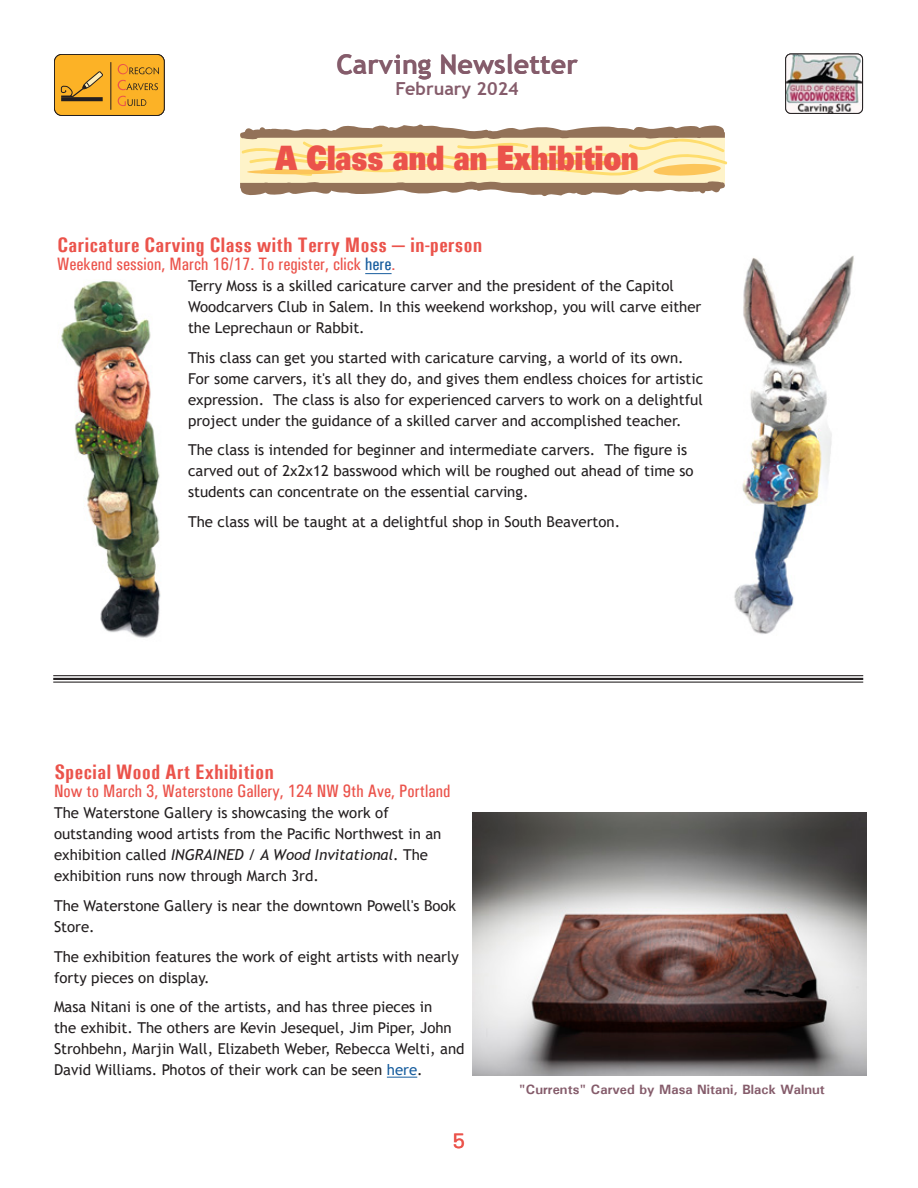
<style>
.page{position:relative;width:918px;height:1188px;background:#fff}
.page>*{position:absolute;margin:0;border:0;box-sizing:border-box;transform-origin:0 0}
.OCG_Heading{font:900 33.75px "Univers LT";color:#eb534b;scale:.8 1}
.t1{font:700 27px "Trebuchet MS";color:#855c6b}
.OCG_H2{font:700 21px "Pt Utah Condensed";color:#eb534b}
.t2{font:21px "Utah";color:#eb534b}
.OCG_H3{font:18px "Pt Utah Condensed";color:#eb534b}
.t3{font:700 18px "Trebuchet MS";color:#855c6b}
.OCG_Body{font:15px/21px "Trebuchet MS";color:#231f20}
.OCG_Caption{font:700 13.5px "Utah";color:#855c6b}
.s1{color:#175d9e}
.s2{font-style:italic}
</style>
<div class="page">
<img style="left:786px;top:54px;width:77px;height:59px">
<div style="left:54px;top:54px;width:110px;height:61px;background:#fcb226;border-radius:7px"></div>
<div style="left:54px;top:54px;width:111px;height:62px;border:1px solid #231f20;border-radius:7px"></div>
<hr style="left:110px;top:62px;width:1px;height:48px;background:#231f20">
<hr style="left:61px;top:97px;width:42px;height:4px;background:#231f20">
<svg style="left:61px;top:71px;width:42px;height:28px"></svg>
<svg style="left:118px;top:64px;width:41px;height:10px"></svg>
<svg style="left:118px;top:80px;width:40px;height:10px"></svg>
<svg style="left:118px;top:96px;width:28px;height:10px"></svg>
<div style="left:785px;top:54px;width:78px;height:60px;border:1px solid #231f20;border-radius:5px"></div>
<svg style="left:240px;top:124px;width:488px;height:72px;background:#e1cda3"></svg>
<svg style="left:365px;top:273px;width:27px;height:1px"></svg>
<img style="left:61px;top:281px;width:100px;height:357px">
<img style="left:734px;top:256px;width:120px;height:378px">
<hr style="left:387px;top:1077px;width:30px;height:1px;background:#175d9e">
<img style="left:472px;top:812px;width:395px;height:263px">
<hr style="left:53px;top:675px;width:810px;height:1px;background:#231f20">
<hr style="left:53px;top:678px;width:810px;height:2px;background:#231f20">
<hr style="left:53px;top:682px;width:810px;height:1px;background:#231f20">
<h2 class="t1" style="left:336px;top:47px;width:243px">Carving Newsletter</h2>
<p class="t3" style="left:396px;top:78px;width:125px">February 2024</p>
<p class="OCG_Heading" style="left:276px;top:135px;width:456px">A Class and an Exhibition</p>
<p class="OCG_H2" style="left:57px;top:232px;width:427px">Caricature Carving Class with Terry Moss — in-person</p>
<p class="OCG_H3" style="left:57px;top:254px;width:340px">Weekend session, March 16/17. To register, click <span class="s1">here</span>.</p>
<p class="OCG_Body" style="left:188px;top:275px;width:515px">Terry Moss is a skilled caricature carver and the president of the Capitol<br>Woodcarvers Club in Salem. In this weekend workshop, you will carve either the Leprechaun or Rabbit.</p>
<p class="OCG_Body" style="left:188px;top:347px;width:517px">This class can get you started with caricature carving, a world of its own.<br>For some carvers, it's all they do, and gives them endless choices for artistic expression. The class is also for experienced carvers to work on a delightful project under the guidance of a skilled carver and accomplished teacher.</p>
<p class="OCG_Body" style="left:188px;top:439px;width:507px">The class is intended for beginner and intermediate carvers. The figure is carved out of 2x2x12 basswood which will be roughed out ahead of time so students can concentrate on the essential carving.</p>
<p class="OCG_Body" style="left:188px;top:511px;width:434px">The class will be taught at a delightful shop in South Beaverton.</p>
<p class="OCG_H2" style="left:54px;top:760px;width:222px">Special Wood Art Exhibition</p>
<p class="OCG_H3" style="left:54px;top:781px;width:398px">Now to March 3, Waterstone Gallery, 124 NW 9th Ave, Portland</p>
<p class="OCG_Body" style="left:54px;top:802px;width:389px">The Waterstone Gallery is showcasing the work of outstanding wood artists from the Pacific Northwest in an exhibition called <span class="s2">INGRAINED / A Wood Invitational</span>. The exhibition runs now through March 3rd.</p>
<p class="OCG_Body" style="left:54px;top:895px;width:404px">The Waterstone Gallery is near the downtown Powell's Book<br>Store.</p>
<p class="OCG_Body" style="left:54px;top:946px;width:406px">The exhibition features the work of eight artists with nearly forty pieces on display.</p>
<p class="OCG_Body" style="left:54px;top:996px;width:412px">Masa Nitani is one of the artists, and has three pieces in<br>the exhibit. The others are Kevin Jesequel, Jim Piper, John Strohbehn, Marjin Wall, Elizabeth Weber, Rebecca Welti, and David Williams. Photos of their work can be seen <span class="s1">here</span>.</p>
<h3 class="t2" style="left:452px;top:1129px;width:15px">5</h3>
<p class="OCG_Caption" style="left:519px;top:1081px;width:307px">"Currents" Carved by Masa Nitani, Black Walnut</p>
</div>
